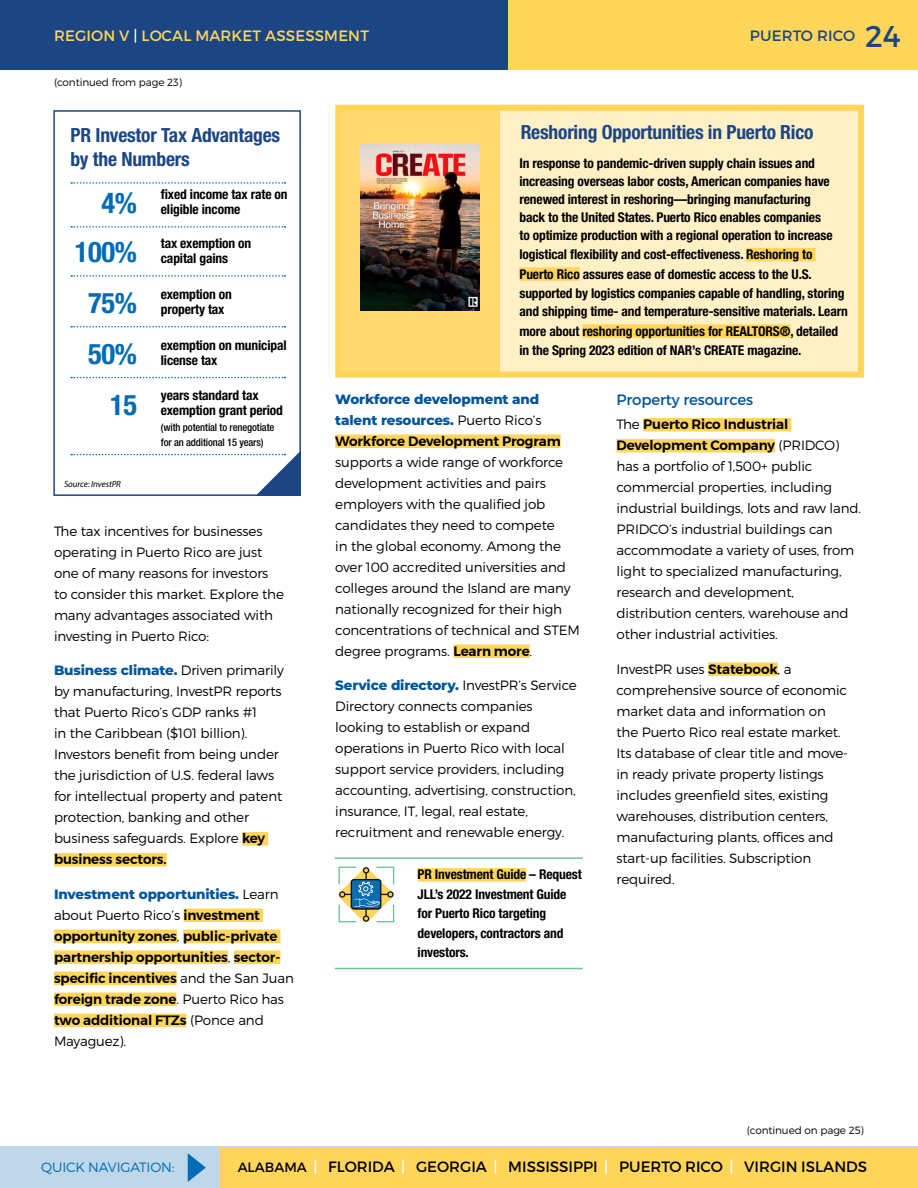
<style>
.page{position:relative;width:918px;height:1188px;background:#fff}
.page>*{position:absolute;margin:0;border:0;box-sizing:border-box;transform-origin:0 0}
.t1{font:30px "Montserrat";color:#1c4584}
.t2{font:700 condensed 28.5px "Helvetica Neue LT Pro";letter-spacing:-.01em;color:#036cb6}
.t3{font:700 condensed 19.5px/24px "Helvetica Neue LT Pro";letter-spacing:-.01em;color:#1c4584}
.t4{font:15px "Montserrat";color:#000}
.t5{font:15px "Montserrat";letter-spacing:.01em;color:#ffd65a}
.heading_3{font:15px "Montserrat";letter-spacing:-.01em;color:#00549e}
.t6{font:15px "Montserrat";letter-spacing:.01em;color:#1c4584}
.heading_3-2{font:300 13.5px/21px "Montserrat";letter-spacing:-.01em;color:#000}
.t7{font:700 condensed 13.5px/19.5px "Helvetica Neue LT Pro";letter-spacing:-.01em;color:#000}
.t8{font:600 13.5px/21px "Montserrat";letter-spacing:-.01em;color:#000}
.t9{font:300 13.5px "Montserrat";letter-spacing:-.01em;color:#036cb6}
.t10{font:500 condensed 10.5px/15px "Helvetica Neue LT Pro";letter-spacing:-.01em;color:#000}
.Body_Copy{font:300 10.5px "Montserrat";letter-spacing:-.01em;color:#000}
.t11{font:italic 9px "Myriad Pro";letter-spacing:-.01em;color:#000}
.s1{color:#fff}
.s2{font-weight:800;color:#00549e}
.s3{font-weight:600}
.s4{font-weight:300}
.s5{font-size:13.5px}
</style>
<div class="page">
<div style="left:0;top:1147px;width:918px;height:41px;background:#bed7e9"></div>
<div style="left:219px;top:1147px;width:699px;height:41px;background:#ffd65a"></div>
<svg style="left:188px;top:1153px;width:18px;height:29px"></svg>
<div style="left:0;top:0;width:509px;height:70px;background:#1c4584"></div>
<div style="left:340px;top:110px;width:524px;height:267px;background:#fff0c5"></div>
<div style="left:53px;top:110px;width:248px;height:386px;background:#fff;border:2px solid #1c4584"></div>
<div style="left:242px;top:832px;width:26px;height:14px;background:#ffd65a"></div>
<div style="left:54px;top:853px;width:113px;height:14px;background:#ffd65a"></div>
<div style="left:184px;top:909px;width:79px;height:13px;background:#ffd65a"></div>
<div style="left:54px;top:930px;width:123px;height:13px;background:#ffd65a"></div>
<div style="left:183px;top:930px;width:97px;height:13px;background:#ffd65a"></div>
<div style="left:54px;top:951px;width:174px;height:13px;background:#ffd65a"></div>
<div style="left:234px;top:951px;width:46px;height:13px;background:#ffd65a"></div>
<div style="left:54px;top:972px;width:123px;height:13px;background:#ffd65a"></div>
<div style="left:54px;top:993px;width:122px;height:13px;background:#ffd65a"></div>
<div style="left:54px;top:1014px;width:133px;height:13px;background:#ffd65a"></div>
<div style="left:509px;top:0;width:409px;height:70px;background:#ffd65a"></div>
<svg style="left:71px;top:226px;width:214px;height:2px"></svg>
<svg style="left:71px;top:182px;width:214px;height:2px"></svg>
<div style="left:335px;top:435px;width:226px;height:13px;background:#ffd65a"></div>
<div style="left:453px;top:645px;width:77px;height:13px;background:#ffd65a"></div>
<svg style="left:71px;top:275px;width:214px;height:2px"></svg>
<svg style="left:71px;top:326px;width:214px;height:2px"></svg>
<svg style="left:71px;top:377px;width:214px;height:1px"></svg>
<svg style="left:71px;top:451px;width:230px;height:45px"></svg>
<svg style="left:338px;top:867px;width:56px;height:56px"></svg>
<div style="left:418px;top:868px;width:108px;height:14px;background:#ffd65a"></div>
<hr style="left:335px;top:857px;width:248px;height:2px;background:#6ec49b">
<hr style="left:335px;top:968px;width:248px;height:1px;background:#6ec49b">
<div style="left:643px;top:418px;width:148px;height:13px;background:#ffd65a"></div>
<div style="left:616px;top:439px;width:159px;height:13px;background:#ffd65a"></div>
<div style="left:708px;top:662px;width:70px;height:14px;background:#ffd65a"></div>
<div style="left:335px;top:105px;width:529px;height:273px;border:6px solid #ffd65a"></div>
<div style="left:746px;top:248px;width:70px;height:13px;background:#ffd65a"></div>
<div style="left:519px;top:267px;width:61px;height:14px;background:#ffd65a"></div>
<div style="left:582px;top:324px;width:209px;height:14px;background:#ffd65a"></div>
<div style="left:340px;top:110px;width:160px;height:267px;background:#ffdb6f"></div>
<img style="left:360px;top:145px;width:120px;height:165px">
<p class="t5" style="left:54px;top:26px;width:316px">REGION V <span class="s1">|</span> LOCAL MARKET ASSESSMENT</p>
<p class="Body_Copy" style="left:54px;top:76px;width:130px">(continued from page 23)</p>
<p class="t6" style="left:750px;top:26px;width:107px">PUERTO RICO</p>
<p class="t1" style="left:865px;top:18px;width:37px">24</p>
<p class="t3" style="left:70px;top:123px;width:211px">PR Investor Tax Advantages by the Numbers</p>
<p class="t7" style="left:161px;top:186px;width:128px;line-height:15px">fixed income tax rate on eligible income</p>
<p class="t2" style="left:102px;top:186px;width:37px">4%</p>
<p class="t2" style="left:75px;top:235px;width:64px">100%</p>
<p class="t7" style="left:161px;top:235px;width:92px;line-height:15px">tax exemption on capital gains</p>
<p class="t2" style="left:88px;top:286px;width:50px">75%</p>
<p class="t7" style="left:161px;top:286px;width:73px;line-height:15px">exemption on property tax</p>
<p class="t2" style="left:88px;top:336px;width:50px">50%</p>
<p class="t7" style="left:161px;top:337px;width:127px;line-height:15px">exemption on municipal license tax</p>
<p class="t2" style="left:110px;top:387px;width:29px">15</p>
<p class="t7" style="left:161px;top:388px;width:124px;line-height:15px">years standard tax exemption grant period</p>
<p class="t10" style="left:161px;top:420px;width:115px">(with potential to renegotiate for an additional 15 years)</p>
<p class="t11" style="left:64px;top:478px;width:58px">Source: InvestPR</p>
<p class="heading_3-2" style="left:54px;top:520px;width:231px">The tax incentives for businesses operating in Puerto Rico are just one of many reasons for investors to consider this market. Explore the many advantages associated with investing in Puerto Rico:</p>
<p class="heading_3-2" style="left:54px;top:660px;width:231px"><span class="s2">Business climate.</span> Driven primarily by manufacturing, InvestPR reports that Puerto Rico’s GDP ranks #1<br>in the Caribbean ($101 billion).<br>Investors benefit from being under the jurisdiction of U.S. federal laws for intellectual property and patent protection, banking and other business safeguards. Explore <span class="s3">key business sectors.</span></p>
<p class="t8" style="left:54px;top:883px;width:242px"><span class="s2">Investment opportunities.</span> <span class="s4">Learn about Puerto Rico’s</span> investment opportunity zones<span class="s4">,</span> public-private partnership opportunities<span class="s4">,</span> sector&shy;specific incentives <span class="s4">and the San Juan </span>foreign trade zone<span class="s4">. Puerto Rico has </span>two additional FTZs <span class="s4">(Ponce and<br>Mayaguez).</span></p>
<p class="t3" style="left:521px;top:120px;width:294px">Reshoring Opportunities in Puerto Rico</p>
<p class="t7" style="left:519px;top:154px;width:315px;line-height:18px">In response to pandemic-driven supply chain issues and increasing overseas labor costs, American companies have renewed interest in reshoring—bringing manufacturing back to the United States. Puerto Rico enables companies to optimize production with a regional operation to increase</p>
<p class="t7" style="left:519px;top:244px;width:327px">logistical flexibility and cost-effectiveness. Reshoring to<br>Puerto Rico assures ease of domestic access to the U.S. supported by logistics companies capable of handling, storing</p>
<p class="t7" style="left:519px;top:301px;width:330px">and shipping time- and temperature-sensitive materials. Learn more about reshoring opportunities for REALTORS®, detailed in the Spring 2023 edition of NAR’s CREATE magazine.</p>
<p class="heading_3-2" style="left:335px;top:388px;width:246px"><span class="s2">Workforce development and talent resources.</span> Puerto Rico’s <span class="s3">Workforce Development Program </span>supports a wide range of workforce development activities and pairs employers with the qualified job candidates they need to compete<br>in the global economy. Among the over 100 accredited universities and colleges around the Island are many nationally recognized for their high concentrations of technical and STEM degree programs. <span class="s3">Learn more</span>.</p>
<p class="heading_3-2" style="left:335px;top:675px;width:243px"><span class="s2">Service directory.</span> InvestPR’s Service Directory connects companies looking to establish or expand operations in Puerto Rico with local support service providers, including accounting, advertising, construction, insurance, IT, legal, real estate, recruitment and renewable energy.</p>
<p class="t7" style="left:418px;top:865px;width:166px">PR Investment Guide – Request<br>JLL’s 2022 Investment Guide for Puerto Rico targeting developers, contractors and investors.</p>
<p class="heading_3" style="left:616px;top:391px;width:138px">Property resources</p>
<p class="heading_3-2" style="left:616px;top:414px;width:246px">The <span class="s3">Puerto Rico Industrial Development Company</span> (PRIDCO) has a portfolio of 1,500+ public commercial properties, including industrial buildings, lots and raw land.<br>PRIDCO’s industrial buildings can accommodate a variety of uses, from light to specialized manufacturing, research and development, distribution centers, warehouse and other industrial activities.</p>
<p class="heading_3-2" style="left:616px;top:658px;width:233px">InvestPR uses <span class="s3">Statebook</span>, a comprehensive source of economic market data and information on the Puerto Rico real estate market.<br>Its database of clear title and move&shy;in ready private property listings includes greenfield sites, existing warehouses, distribution centers, manufacturing plants, offices and start-up facilities. Subscription required.</p>
<p class="Body_Copy" style="left:747px;top:1124px;width:119px">(continued on page 25)</p>
<p class="t9" style="left:41px;top:1159px;width:135px">QUICK NAVIGATION:</p>
<p class="t4" style="left:238px;top:1157px;width:631px"><span class="s5">ALABAMA</span> <span class="s1">|</span> FLORIDA <span class="s1">|</span> GEORGIA <span class="s1">|</span> MISSISSIPPI <span class="s1">|</span> PUERTO RICO <span class="s1">|</span> VIRGIN ISLANDS</p>
</div>
